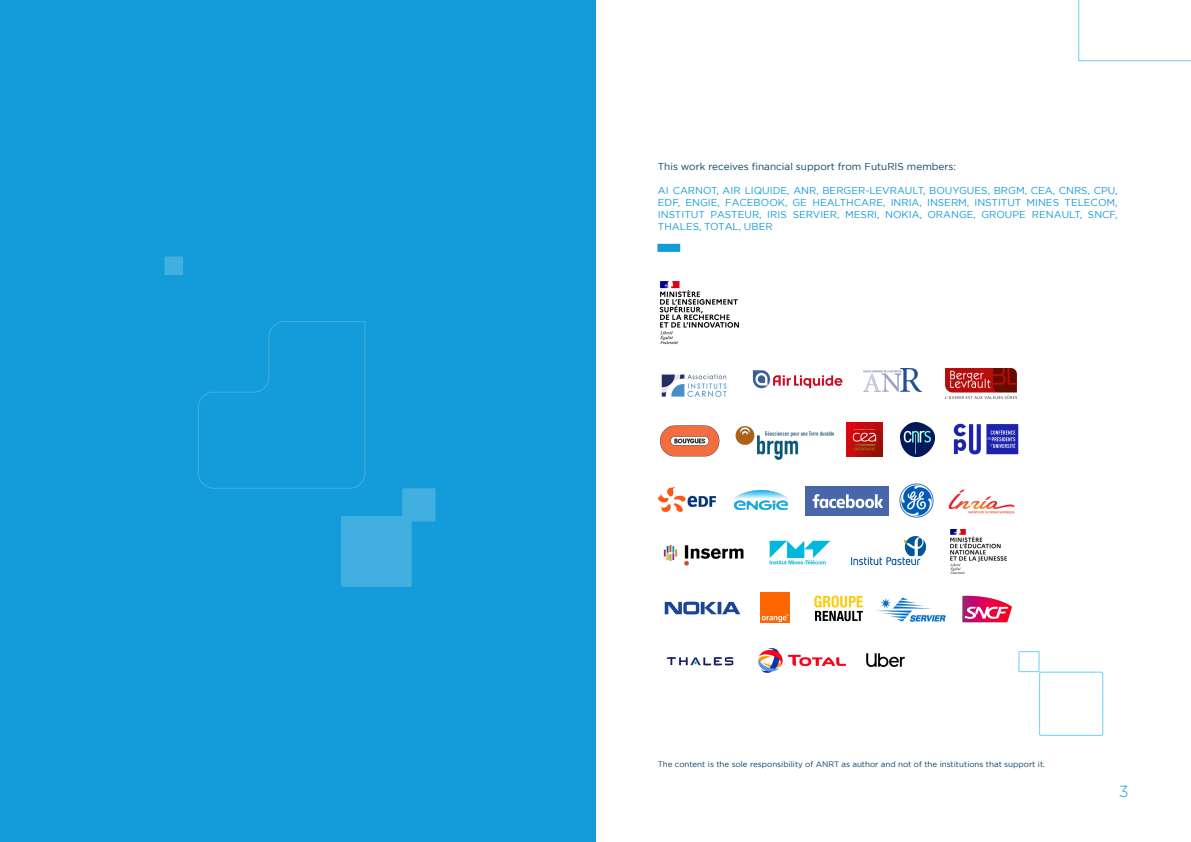
<style>
.page{position:relative;width:1191px;height:842px;background:#fff}
.page>*{position:absolute;margin:0;border:0;box-sizing:border-box;transform-origin:0 0}
.t1{font:300 16px "Gotham";color:#139cd9}
.t2{font:10px/12px "Gotham";color:#139cd9;text-align:justify}
.t3{font:10px "Gotham";color:#084168}
.t4{font:8px "Gotham";color:#084168}
</style>
<div class="page">
<svg style="left:1078px;top:0;width:113px;height:61px"></svg>
<div style="left:1018px;top:651px;width:21px;height:21px;border:1px solid #6bcff6"></div>
<svg style="left:1039px;top:672px;width:64px;height:64px"></svg>
<div style="left:0;top:0;width:595px;height:842px;background:#139cd9"></div>
<svg style="left:198px;top:321px;width:168px;height:168px"></svg>
<div style="left:341px;top:516px;width:71px;height:71px;background:#41afe0;border-radius:2px"></div>
<div style="left:402px;top:488px;width:33px;height:33px;background:#41afe0"></div>
<div style="left:164px;top:256px;width:19px;height:19px;background:#41afe0"></div>
<img style="left:753px;top:370px;width:89px;height:18px">
<img style="left:899px;top:483px;width:35px;height:35px">
<img style="left:814px;top:595px;width:49px;height:27px">
<img style="left:948px;top:489px;width:67px;height:25px">
<img style="left:659px;top:281px;width:80px;height:63px">
<img style="left:945px;top:369px;width:71px;height:30px">
<img style="left:876px;top:598px;width:69px;height:24px">
<img style="left:661px;top:374px;width:66px;height:23px">
<img style="left:658px;top:488px;width:57px;height:24px">
<img style="left:733px;top:490px;width:56px;height:19px">
<img style="left:660px;top:425px;width:59px;height:31px">
<img style="left:953px;top:423px;width:66px;height:32px">
<img style="left:769px;top:540px;width:62px;height:25px">
<img style="left:846px;top:422px;width:36px;height:34px">
<img style="left:663px;top:545px;width:81px;height:21px">
<img style="left:962px;top:595px;width:50px;height:28px">
<img style="left:863px;top:368px;width:58px;height:24px">
<img style="left:805px;top:487px;width:83px;height:28px">
<img style="left:851px;top:536px;width:74px;height:28px">
<img style="left:950px;top:530px;width:56px;height:43px">
<img style="left:735px;top:426px;width:100px;height:34px">
<img style="left:760px;top:593px;width:30px;height:29px">
<img style="left:900px;top:422px;width:34px;height:34px">
<img style="left:666px;top:657px;width:68px;height:9px">
<img style="left:758px;top:648px;width:88px;height:25px">
<img style="left:866px;top:653px;width:38px;height:14px">
<svg style="left:664px;top:602px;width:76px;height:12px"></svg>
<div style="left:657px;top:244px;width:23px;height:8px;background:#139cd9"></div>
<p class="t3" style="left:658px;top:160px;width:300px">This work receives financial support from FutuRIS members:</p>
<p class="t2" style="left:658px;top:184px;width:461px">AI CARNOT, AIR LIQUIDE, ANR, BERGER-LEVRAULT, BOUYGUES, BRGM, CEA, CNRS, CPU, EDF, ENGIE, FACEBOOK, GE HEALTHCARE, INRIA, INSERM, INSTITUT MINES TELECOM, INSTITUT PASTEUR, IRIS SERVIER, MESRI, NOKIA, ORANGE, GROUPE RENAULT, SNCF, THALES, TOTAL, UBER</p>
<p class="t4" style="left:658px;top:759px;width:389px">The content is the sole responsibility of ANRT as author and not of the institutions that support it.</p>
<h1 class="t1" style="left:1118px;top:781px;width:11px">3</h1>
</div>
